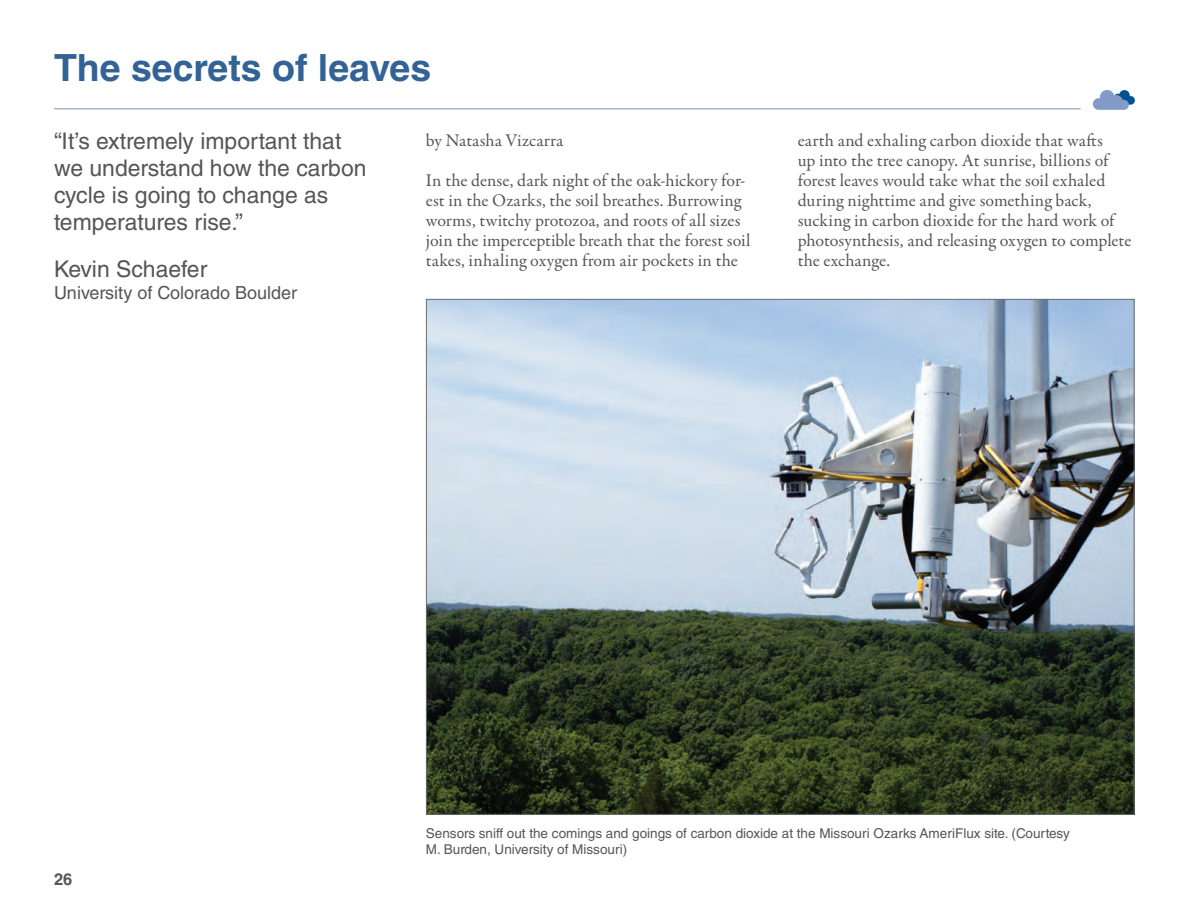
<style>
.page{position:relative;width:1188px;height:918px;background:#fff}
.page>*{position:absolute;margin:0;border:0;box-sizing:border-box;transform-origin:0 0}
.t1{font:700 37.5px "Helvetica LT Std";color:#336296}
.t2{font:22.95px/27px "Helvetica LT Std";color:#55565a}
.t3{font:18px/20px "Garamond Premr Pro";color:#55565a}
.t4{font:18px "Helvetica LT Std";color:#55565a}
.t5{font:700 16.5px "Helvetica LT Std";color:#55565a}
.t6{font:13.5px/16.2px "Helvetica LT Std";color:#55565a}
</style>
<div class="page">
<hr style="left:54px;top:108px;width:1027px;height:2px;background:#94a0c2">
<img style="left:428px;top:301px;width:704px;height:511px">
<img style="left:1093px;top:91px;width:41px;height:19px">
<h1 class="t1" style="left:54px;top:45px;width:379px">The secrets of leaves</h1>
<p class="t2" style="left:54px;top:128px;width:314px">“It’s extremely important that we understand how the carbon cycle is going to change as temperatures rise.”</p>
<p class="t2" style="left:54px;top:255px;width:155px">Kevin Schaefer</p>
<p class="t4" style="left:54px;top:283px;width:245px">University of Colorado Boulder</p>
<p class="t3" style="left:426px;top:131px;width:139px">by Natasha Vizcarra</p>
<p class="t3" style="left:426px;top:171px;width:326px">In the dense, dark night of the oak-hickory for&shy;est in the Ozarks, the soil breathes. Burrowing worms, twitchy protozoa, and roots of all sizes join the imperceptible breath that the forest soil takes, inhaling oxygen from air pockets in the</p>
<p class="t3" style="left:798px;top:131px;width:335px">earth and exhaling carbon dioxide that wafts<br>up into the tree canopy. At sunrise, billions of forest leaves would take what the soil exhaled during nighttime and give something back, sucking in carbon dioxide for the hard work of photosynthesis, and releasing oxygen to complete the exchange.</p>
<p class="t5" style="left:54px;top:869px;width:20px">26</p>
<p class="t6" style="left:426px;top:825px;width:645px">Sensors sniff out the comings and goings of carbon dioxide at the Missouri Ozarks AmeriFlux site. (Courtesy<br>M. Burden, University of Missouri)</p>
</div>
